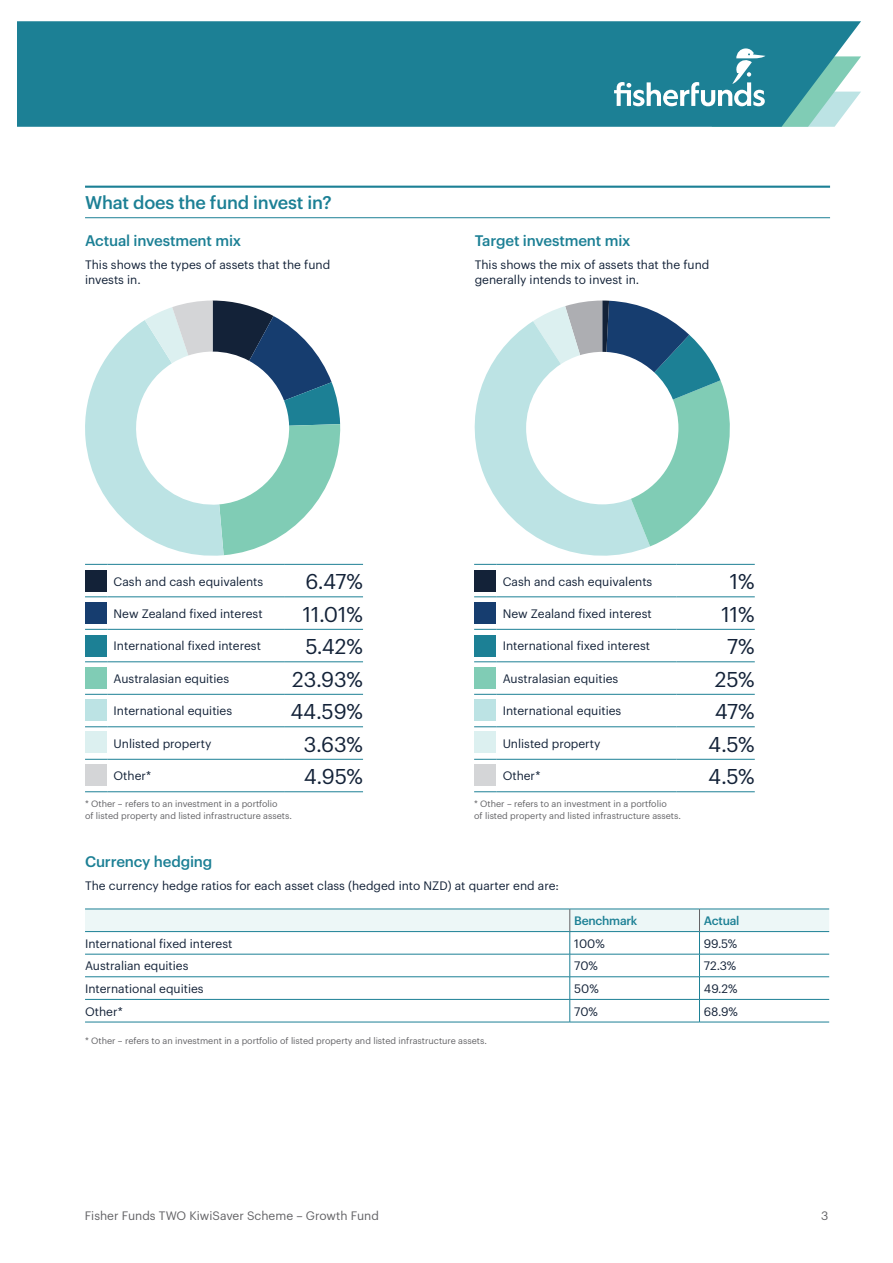
<style>
.page{position:relative;width:893px;height:1263px;background:#fff}
.page>*{position:absolute;margin:0;border:0;box-sizing:border-box;transform-origin:0 0}
.t1{font:21px "Graphik";color:#132238}
.t2{font:500 18px "Graphik";letter-spacing:-.01em;color:#1c8095}
.t3{font:500 15px "Graphik";letter-spacing:-.01em;color:#1c8095}
.t4{font:12px/15px "Graphik";color:#132238}
.t5{font:12px "Graphik";color:#636366}
.t6{font:500 12px "Graphik";letter-spacing:-.02em;color:#1c8095}
.t7{font:9px/12px "Graphik";color:#636366}
</style>
<div class="page">
<div style="left:17px;top:21px;width:844px;height:106px;background:#1c8095"></div>
<svg style="left:614px;top:48px;width:247px;height:79px;background:#509fac"></svg>
<hr style="left:85px;top:186px;width:745px;height:2px;background:#1c8095">
<hr style="left:85px;top:217px;width:745px;height:1px;background:#1c8095">
<hr style="left:85px;top:1022px;width:485px;height:1px;background:#1c8095">
<hr style="left:699px;top:1022px;width:130px;height:1px;background:#1c8095">
<hr style="left:570px;top:1022px;width:129px;height:1px;background:#1c8095">
<svg style="left:85px;top:909px;width:744px;height:113px"></svg>
<svg style="left:85px;top:597px;width:23px;height:1px"></svg>
<hr style="left:108px;top:597px;width:177px;height:1px;background:#1c8095">
<svg style="left:85px;top:629px;width:23px;height:1px"></svg>
<hr style="left:108px;top:629px;width:177px;height:1px;background:#1c8095">
<svg style="left:85px;top:661px;width:23px;height:1px"></svg>
<hr style="left:108px;top:661px;width:177px;height:1px;background:#1c8095">
<svg style="left:85px;top:694px;width:23px;height:1px"></svg>
<hr style="left:108px;top:694px;width:177px;height:1px;background:#1c8095">
<svg style="left:85px;top:726px;width:23px;height:1px"></svg>
<hr style="left:108px;top:726px;width:177px;height:1px;background:#1c8095">
<svg style="left:85px;top:759px;width:23px;height:1px"></svg>
<hr style="left:108px;top:759px;width:177px;height:1px;background:#1c8095">
<hr style="left:285px;top:564px;width:78px;height:1px;background:#1c8095">
<hr style="left:285px;top:597px;width:78px;height:1px;background:#1c8095">
<hr style="left:285px;top:629px;width:78px;height:1px;background:#1c8095">
<hr style="left:285px;top:661px;width:78px;height:1px;background:#1c8095">
<hr style="left:285px;top:694px;width:78px;height:1px;background:#1c8095">
<hr style="left:285px;top:726px;width:78px;height:1px;background:#1c8095">
<hr style="left:285px;top:759px;width:78px;height:1px;background:#1c8095">
<svg style="left:85px;top:301px;width:257px;height:264px"></svg>
<svg style="left:85px;top:791px;width:23px;height:1px"></svg>
<hr style="left:108px;top:791px;width:177px;height:1px;background:#1c8095">
<hr style="left:285px;top:791px;width:78px;height:1px;background:#1c8095">
<div style="left:85px;top:571px;width:21px;height:21px;background:#132238"></div>
<div style="left:85px;top:667px;width:21px;height:21px;background:#80ccb5"></div>
<div style="left:85px;top:603px;width:21px;height:21px;background:#163d6f"></div>
<div style="left:85px;top:699px;width:21px;height:22px;background:#bce3e4"></div>
<div style="left:85px;top:635px;width:21px;height:21px;background:#1c8095"></div>
<div style="left:85px;top:732px;width:21px;height:21px;background:#dcf0f0"></div>
<div style="left:85px;top:764px;width:21px;height:21px;background:#d4d5d7"></div>
<svg style="left:474px;top:597px;width:23px;height:1px"></svg>
<hr style="left:497px;top:597px;width:180px;height:1px;background:#1c8095">
<svg style="left:474px;top:629px;width:23px;height:1px"></svg>
<hr style="left:497px;top:629px;width:180px;height:1px;background:#1c8095">
<svg style="left:474px;top:661px;width:23px;height:1px"></svg>
<hr style="left:497px;top:661px;width:180px;height:1px;background:#1c8095">
<svg style="left:474px;top:694px;width:23px;height:1px"></svg>
<hr style="left:497px;top:694px;width:180px;height:1px;background:#1c8095">
<svg style="left:474px;top:726px;width:23px;height:1px"></svg>
<hr style="left:497px;top:726px;width:180px;height:1px;background:#1c8095">
<svg style="left:474px;top:759px;width:23px;height:1px"></svg>
<hr style="left:497px;top:759px;width:180px;height:1px;background:#1c8095">
<hr style="left:497px;top:564px;width:180px;height:1px;background:#1c8095">
<hr style="left:677px;top:564px;width:78px;height:1px;background:#1c8095">
<hr style="left:677px;top:597px;width:78px;height:1px;background:#1c8095">
<hr style="left:677px;top:629px;width:78px;height:1px;background:#1c8095">
<hr style="left:677px;top:661px;width:78px;height:1px;background:#1c8095">
<hr style="left:677px;top:694px;width:78px;height:1px;background:#1c8095">
<hr style="left:677px;top:726px;width:78px;height:1px;background:#1c8095">
<hr style="left:677px;top:759px;width:78px;height:1px;background:#1c8095">
<svg style="left:474px;top:791px;width:23px;height:1px"></svg>
<hr style="left:497px;top:791px;width:180px;height:1px;background:#1c8095">
<hr style="left:677px;top:791px;width:78px;height:1px;background:#1c8095">
<div style="left:474px;top:571px;width:21px;height:21px;background:#132238"></div>
<div style="left:474px;top:667px;width:21px;height:21px;background:#80ccb5"></div>
<div style="left:474px;top:603px;width:21px;height:21px;background:#163d6f"></div>
<div style="left:474px;top:699px;width:21px;height:22px;background:#bce3e4"></div>
<div style="left:474px;top:635px;width:21px;height:21px;background:#1c8095"></div>
<div style="left:474px;top:732px;width:21px;height:21px;background:#dcf0f0"></div>
<div style="left:474px;top:764px;width:21px;height:21px;background:#d4d5d7"></div>
<svg style="left:474px;top:321px;width:176px;height:252px;fill:#bce3e4"></svg>
<svg style="left:533px;top:301px;width:197px;height:245px"></svg>
<h2 class="t2" style="left:85px;top:189px;width:248px">What does the fund invest in?</h2>
<p class="t3" style="left:85px;top:229px;width:158px">Actual investment mix</p>
<p class="t4" style="left:85px;top:256px;width:247px">This shows the types of assets that the fund invests in.</p>
<p class="t3" style="left:475px;top:229px;width:157px">Target investment mix</p>
<p class="t4" style="left:475px;top:256px;width:236px">This shows the mix of assets that the fund generally intends to invest in.</p>
<p class="t4" style="left:114px;top:573px;width:151px">Cash and cash equivalents</p>
<h1 class="t1" style="left:305px;top:566px;width:59px">6.47%</h1>
<p class="t4" style="left:114px;top:605px;width:151px">New Zealand fixed interest</p>
<h1 class="t1" style="left:303px;top:598px;width:62px">11.01%</h1>
<p class="t4" style="left:114px;top:638px;width:149px">International fixed interest</p>
<h1 class="t1" style="left:305px;top:631px;width:59px">5.42%</h1>
<p class="t4" style="left:114px;top:670px;width:117px">Australasian equities</p>
<h1 class="t1" style="left:292px;top:663px;width:72px">23.93%</h1>
<p class="t4" style="left:114px;top:703px;width:120px">International equities</p>
<h1 class="t1" style="left:290px;top:696px;width:74px">44.59%</h1>
<p class="t4" style="left:114px;top:735px;width:99px">Unlisted property</p>
<h1 class="t1" style="left:304px;top:728px;width:61px">3.63%</h1>
<p class="t4" style="left:114px;top:767px;width:39px">Other*</p>
<h1 class="t1" style="left:304px;top:761px;width:61px">4.95%</h1>
<p class="t7" style="left:85px;top:797px;width:208px">* Other – refers to an investment in a portfolio<br>of listed property and listed infrastructure assets.</p>
<p class="t4" style="left:503px;top:573px;width:151px">Cash and cash equivalents</p>
<h1 class="t1" style="left:730px;top:566px;width:26px">1%</h1>
<p class="t4" style="left:503px;top:605px;width:151px">New Zealand fixed interest</p>
<h1 class="t1" style="left:722px;top:598px;width:35px">11%</h1>
<p class="t4" style="left:503px;top:638px;width:149px">International fixed interest</p>
<h1 class="t1" style="left:727px;top:631px;width:29px">7%</h1>
<p class="t4" style="left:503px;top:670px;width:117px">Australasian equities</p>
<h1 class="t1" style="left:715px;top:663px;width:41px">25%</h1>
<p class="t4" style="left:503px;top:703px;width:120px">International equities</p>
<h1 class="t1" style="left:715px;top:696px;width:42px">47%</h1>
<p class="t4" style="left:503px;top:735px;width:99px">Unlisted property</p>
<h1 class="t1" style="left:708px;top:728px;width:48px">4.5%</h1>
<p class="t4" style="left:503px;top:767px;width:39px">Other*</p>
<h1 class="t1" style="left:708px;top:761px;width:48px">4.5%</h1>
<p class="t7" style="left:474px;top:797px;width:208px">* Other – refers to an investment in a portfolio<br>of listed property and listed infrastructure assets.</p>
<p class="t3" style="left:85px;top:850px;width:129px">Currency hedging</p>
<p class="t4" style="left:85px;top:877px;width:475px">The currency hedge ratios for each asset class (hedged into NZD) at quarter end are:</p>
<p class="t6" style="left:574px;top:912px;width:65px">Benchmark</p>
<p class="t6" style="left:704px;top:912px;width:37px">Actual</p>
<p class="t4" style="left:85px;top:935px;width:149px">International fixed interest</p>
<p class="t4" style="left:574px;top:935px;width:32px">100%</p>
<p class="t4" style="left:704px;top:935px;width:35px">99.5%</p>
<p class="t4" style="left:85px;top:957px;width:105px">Australian equities</p>
<p class="t4" style="left:574px;top:957px;width:25px">70%</p>
<p class="t4" style="left:704px;top:957px;width:34px">72.3%</p>
<p class="t4" style="left:85px;top:980px;width:120px">International equities</p>
<p class="t4" style="left:574px;top:980px;width:26px">50%</p>
<p class="t4" style="left:704px;top:980px;width:35px">49.2%</p>
<p class="t4" style="left:85px;top:1003px;width:39px">Other*</p>
<p class="t4" style="left:574px;top:1003px;width:25px">70%</p>
<p class="t4" style="left:704px;top:1003px;width:36px">68.9%</p>
<p class="t7" style="left:85px;top:1034px;width:403px">* Other – refers to an investment in a portfolio of listed property and listed infrastructure assets.</p>
<p class="t5" style="left:85px;top:1207px;width:295px">Fisher Funds TWO KiwiSaver Scheme – Growth Fund</p>
<p class="t5" style="left:821px;top:1207px;width:9px">3</p>
</div>
